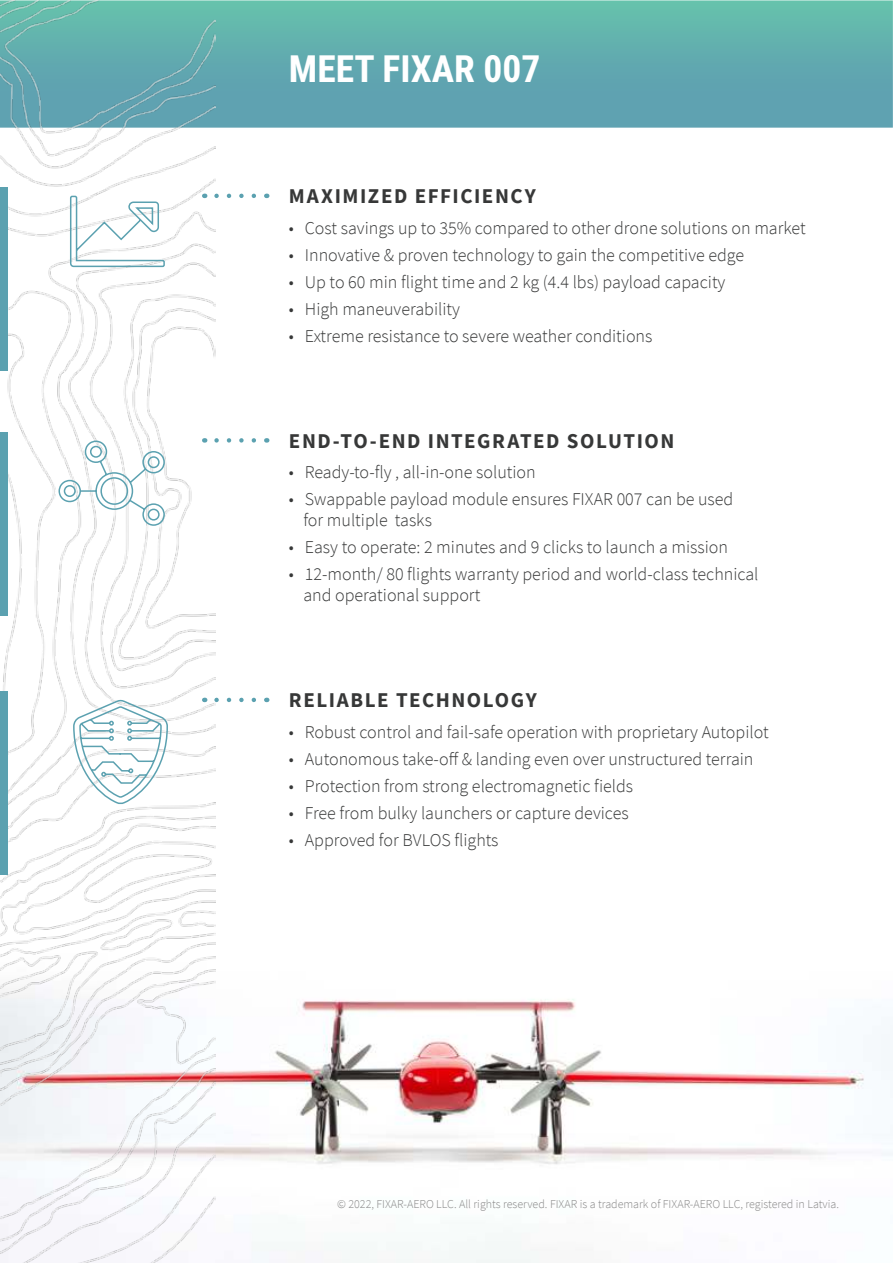
<style>
.page{position:relative;width:893px;height:1263px;background:#fff}
.page>*{position:absolute;margin:0;border:0;box-sizing:border-box;transform-origin:0 0}
.t1{font:700 37.5px "Roboto Condensed";color:#fff}
.t2{font:700 21px "Source Sans Pro";letter-spacing:.075em;color:#373838}
.t3{font:300 18px/21px "Source Sans Pro";color:#373838}
.t4{font:300 12px "Source Sans Pro";color:#868686}
</style>
<div class="page">
<img style="left:215px;top:875px;width:678px;height:388px">
<img style="left:215px;top:0;width:678px;height:128px">
<img style="left:0;top:0;width:215px;height:1263px">
<svg style="left:204px;top:194px;width:50px;height:4px"></svg>
<div style="left:0;top:188px;width:8px;height:183px;background:#5ba1b0"></div>
<svg style="left:204px;top:438px;width:50px;height:5px"></svg>
<svg style="left:58px;top:440px;width:108px;height:87px"></svg>
<div style="left:0;top:432px;width:8px;height:183px;background:#5ba1b0"></div>
<svg style="left:204px;top:698px;width:50px;height:4px"></svg>
<svg style="left:72px;top:699px;width:97px;height:107px"></svg>
<div style="left:0;top:691px;width:8px;height:184px;background:#5ba1b0"></div>
<svg style="left:69px;top:195px;width:97px;height:73px"></svg>
<h1 class="t1" style="left:289px;top:47px;width:253px">MEET FIXAR 007</h1>
<p class="t2" style="left:289px;top:184px;width:248px">MAXIMIZED EFFICIENCY</p>
<p class="t3" style="left:289px;top:219px;width:518px">• Cost savings up to 35% compared to other drone solutions on market</p>
<p class="t3" style="left:289px;top:246px;width:457px">• Innovative &amp; proven technology to gain the competitive edge</p>
<p class="t3" style="left:289px;top:271px;width:438px">• Up to 60 min flight time and 2 kg (4.4 lbs) payload capacity</p>
<p class="t3" style="left:289px;top:300px;width:172px">• High maneuverability</p>
<p class="t3" style="left:289px;top:325px;width:365px">• Extreme resistance to severe weather conditions</p>
<p class="t2" style="left:289px;top:428px;width:387px">END-TO-END INTEGRATED SOLUTION</p>
<p class="t3" style="left:289px;top:462px;width:248px">• Ready-to-fly , all-in-one solution</p>
<p class="t3" style="left:303px;top:490px;width:431px;text-indent:-14px">• Swappable payload module ensures FIXAR 007 can be used for multiple tasks</p>
<p class="t3" style="left:289px;top:538px;width:441px">• Easy to operate: 2 minutes and 9 clicks to launch a mission</p>
<p class="t3" style="left:303px;top:565px;width:457px;text-indent:-14px">• 12-month/ 80 flights warranty period and world-class technical and operational support</p>
<p class="t2" style="left:289px;top:688px;width:249px">RELIABLE TECHNOLOGY</p>
<p class="t3" style="left:289px;top:721px;width:481px">• Robust control and fail-safe operation with proprietary Autopilot</p>
<p class="t3" style="left:289px;top:750px;width:466px">• Autonomous take-off &amp; landing even over unstructured terrain</p>
<p class="t3" style="left:289px;top:777px;width:346px">• Protection from strong electromagnetic fields</p>
<p class="t3" style="left:289px;top:804px;width:341px">• Free from bulky launchers or capture devices</p>
<p class="t3" style="left:289px;top:831px;width:211px">• Approved for BVLOS flights</p>
<p class="t4" style="left:337px;top:1199px;width:503px">© 2022, FIXAR-AERO LLC. All rights reserved. FIXAR is a trademark of FIXAR-AERO LLC, registered in Latvia.</p>
</div>
